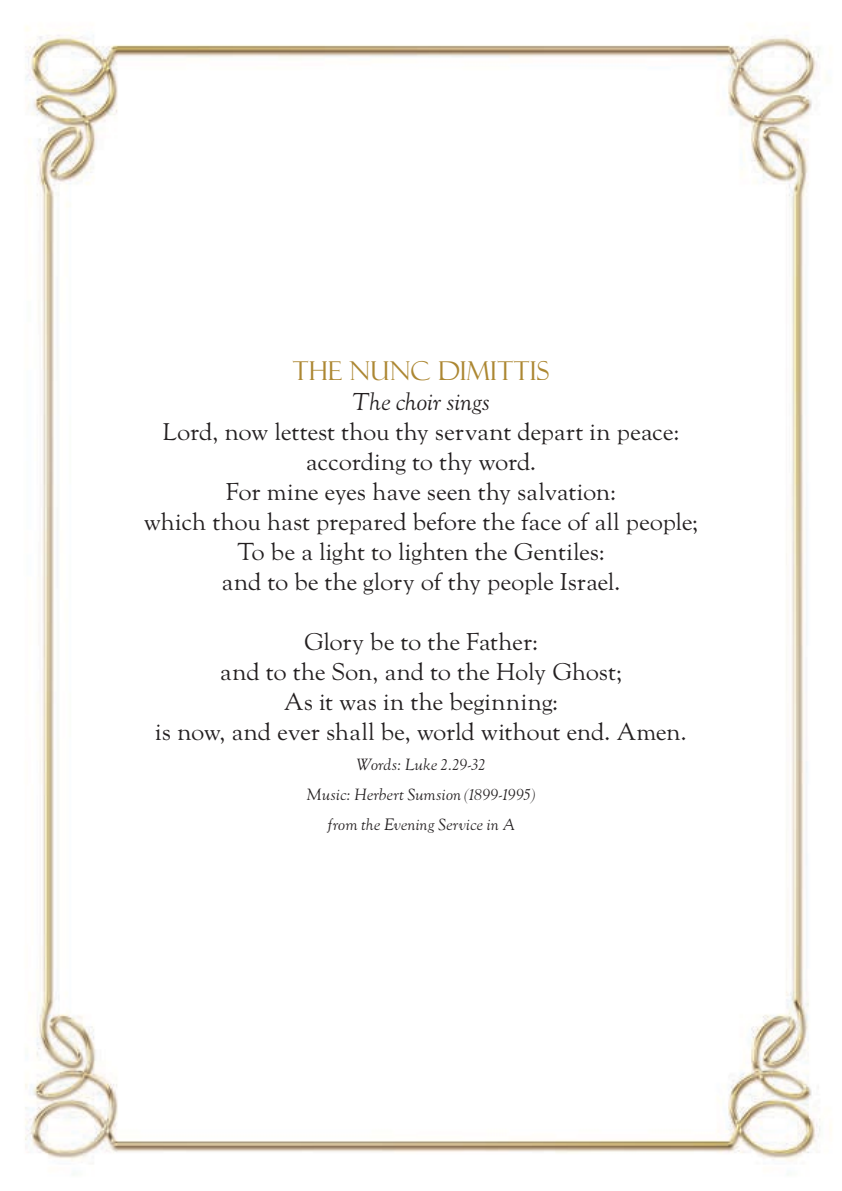
<style>
.page{position:relative;width:842px;height:1191px;background:#fff}
.page>*{position:absolute;margin:0;border:0;box-sizing:border-box;transform-origin:0 0}
.t1{font:26px "Felix Titling";letter-spacing:.01em;color:#ac8732}
.t2{font:24px/30px "LTC Goudy Oldstyle Pro";letter-spacing:-.015em;color:#231f20;text-align:center}
.t3{font:italic 24px "LTC Goudy Oldstyle Pro";letter-spacing:-.015em;color:#231f20}
.t4{font:italic 16px/30px "LTC Goudy Oldstyle Pro";letter-spacing:.005em;color:#231f20;text-align:center}
</style>
<div class="page">
<img style="left:25px;top:26px;width:807px;height:1138px">
<p class="t1" style="left:293px;top:355px;width:258px">THE NUNC DIMITTIS</p>
<p class="t3" style="left:352px;top:387px;width:139px">The choir sings</p>
<p class="t2" style="left:144px;top:417px;width:556px">Lord, now lettest thou thy servant depart in peace: according to thy word.<br>For mine eyes have seen thy salvation:<br>which thou hast prepared before the face of all people; To be a light to lighten the Gentiles:<br>and to be the glory of thy people Israel.</p>
<p class="t2" style="left:155px;top:627px;width:533px">Glory be to the Father:<br>and to the Son, and to the Holy Ghost;<br>As it was in the beginning:<br>is now, and ever shall be, world without end. Amen.</p>
<p class="t4" style="left:307px;top:749px;width:230px">Words: Luke 2.29-32<br>Music: Herbert Sumsion (1899-1995) from the Evening Service in A</p>
</div>
